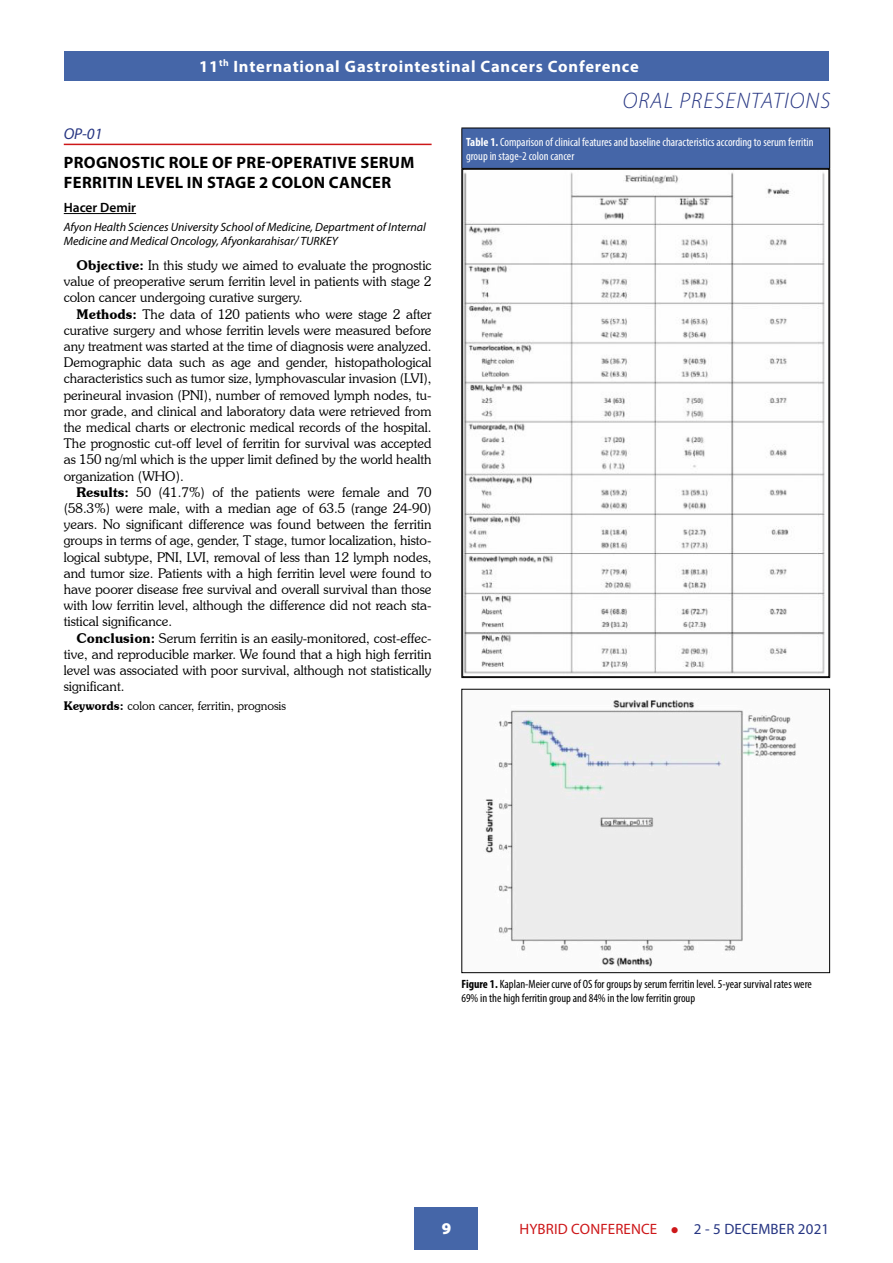
<style>
.page{position:relative;width:893px;height:1263px;background:#fff}
.page>*{position:absolute;margin:0;border:0;box-sizing:border-box;transform-origin:0 0}
.t1{font:italic 300 22.5px "Myriad Pro";letter-spacing:.05em;color:#263582}
.t2{font:700 16.5px "Myriad Pro";letter-spacing:.05em;color:#fff}
.t3{font:700 16.5px/19.8px "Myriad Pro";letter-spacing:.02em;color:#000}
.t4{font:900 16.5px "Myriad Pro";color:#fff}
.t5{font:italic 15.75px "Myriad Pro";color:#263582}
.t6{font:15px "Myriad Pro";letter-spacing:.01em;color:#cd1719}
.t7{font:300 13.5px/16.2px "Souvenir IT Cby BT";color:#000;text-align:justify}
.t8{font:600 13.5px "Myriad Pro";color:#000}
.t9{font:condensed 12px/14.4px "Myriad Pro";color:#000}
.t10{font:italic 12px/14.4px "Myriad Pro";color:#000}
.t11{font:condensed 12px/14.4px "Myriad Pro";color:#fff}
.t12{font:300 12px "Souvenir IT Cby BT";color:#000}
.s1{font-weight:600}
.s2{font-weight:700}
.s3{color:#263582}
</style>
<div class="page">
<div style="left:64px;top:51px;width:764px;height:30px;background:#4566a8"></div>
<div style="left:415px;top:1207px;width:63px;height:42px;background:#4566a8"></div>
<hr style="left:64px;top:144px;width:368px;height:1px;background:#cd1719">
<hr style="left:64px;top:213px;width:72px;height:1px;background:#000">
<div style="left:462px;top:128px;width:368px;height:40px;background:#4566a8"></div>
<hr style="left:461px;top:677px;width:369px;height:1px;background:#000">
<hr style="left:461px;top:169px;width:1px;height:508px;background:#000">
<hr style="left:829px;top:169px;width:1px;height:508px;background:#000">
<hr style="left:461px;top:128px;width:369px;height:1px;background:#000">
<hr style="left:461px;top:128px;width:1px;height:40px;background:#000">
<hr style="left:829px;top:128px;width:1px;height:40px;background:#000">
<hr style="left:461px;top:168px;width:369px;height:1px;background:#000">
<img style="left:464px;top:172px;width:361px;height:502px">
<img style="left:483px;top:700px;width:314px;height:267px">
<div style="left:461px;top:689px;width:369px;height:284px;border:1px solid #000"></div>
<p class="t2" style="left:199px;top:55px;width:441px">11<sup>th</sup> International Gastrointestinal Cancers Conference</p>
<p class="t2" style="left:219px;top:55px;width:483px"><sup>TH</sup> International Gastrointestinal Cancers Virtual Conference</p>
<p class="t5" style="left:64px;top:124px;width:40px">OP-01</p>
<p class="t3" style="left:64px;top:152px;width:352px">PROGNOSTIC ROLE OF PRE-OPERATIVE SERUM<br>FERRITIN LEVEL IN STAGE 2 COLON CANCER</p>
<p class="t8" style="left:64px;top:199px;width:74px">Hacer Demir</p>
<p class="t10" style="left:64px;top:219px;width:364px">Afyon Health Sciences University School of Medicine, Department of Internal<br>Medicine and Medical Oncology, Afyonkarahisar/ TURKEY</p>
<p class="t7" style="left:64px;top:257px;width:369px;text-indent:13px"><span class="s1">Objective:</span> In this study we aimed to evaluate the prognostic value of preoperative serum ferritin level in patients with stage 2 colon cancer undergoing curative surgery.</p>
<p class="t7" style="left:64px;top:305px;width:369px;text-indent:13px"><span class="s1">Methods:</span> The data of 120 patients who were stage 2 after curative surgery and whose ferritin levels were measured before any treatment was started at the time of diagnosis were analyzed.<br>Demographic data such as age and gender, histopathological characteristics such as tumor size, lymphovascular invasion (LVI), perineural invasion (PNI), number of removed lymph nodes, tu&shy;mor grade, and clinical and laboratory data were retrieved from the medical charts or electronic medical records of the hospital.<br>The prognostic cut-off level of ferritin for survival was accepted as 150 ng/ml which is the upper limit defined by the world health organization (WHO).</p>
<p class="t7" style="left:64px;top:484px;width:369px;text-indent:13px"><span class="s1">Results:</span> 50 (41.7%) of the patients were female and 70 (58.3%) were male, with a median age of 63.5 (range 24-90) years. No significant difference was found between the ferritin groups in terms of age, gender, T stage, tumor localization, histo&shy;logical subtype, PNI, LVI, removal of less than 12 lymph nodes, and tumor size. Patients with a high ferritin level were found to have poorer disease free survival and overall survival than those with low ferritin level, although the difference did not reach sta&shy;tistical significance.</p>
<p class="t7" style="left:64px;top:629px;width:369px;text-indent:13px"><span class="s1">Conclusion:</span> Serum ferritin is an easily-monitored, cost-effec&shy;tive, and reproducible marker. We found that a high high ferritin level was associated with poor survival, although not statistically significant.</p>
<p class="t12" style="left:64px;top:698px;width:224px"><span class="s1">Keywords:</span> colon cancer, ferritin, prognosis</p>
<h1 class="t1" style="left:623px;top:87px;width:209px">ORAL PRESENTATIONS</h1>
<p class="t11" style="left:466px;top:134px;width:349px"><span class="s2">Table 1.</span> Comparison of clinical features and baseline characteristics according to serum ferritin group in stage-2 colon cancer</p>
<p class="t9" style="left:461px;top:976px;width:352px"><span class="s2">Figure 1.</span> Kaplan-Meier curve of OS for groups by serum ferritin level. 5-year survival rates were<br>69% in the high ferritin group and 84% in the low ferritin group</p>
<p class="t4" style="left:442px;top:1219px;width:11px">9</p>
<p class="t6" style="left:520px;top:1220px;width:311px">HYBRID CONFERENCE ● <span class="s3">2 - 5 DECEMBER 2021</span></p>
</div>
